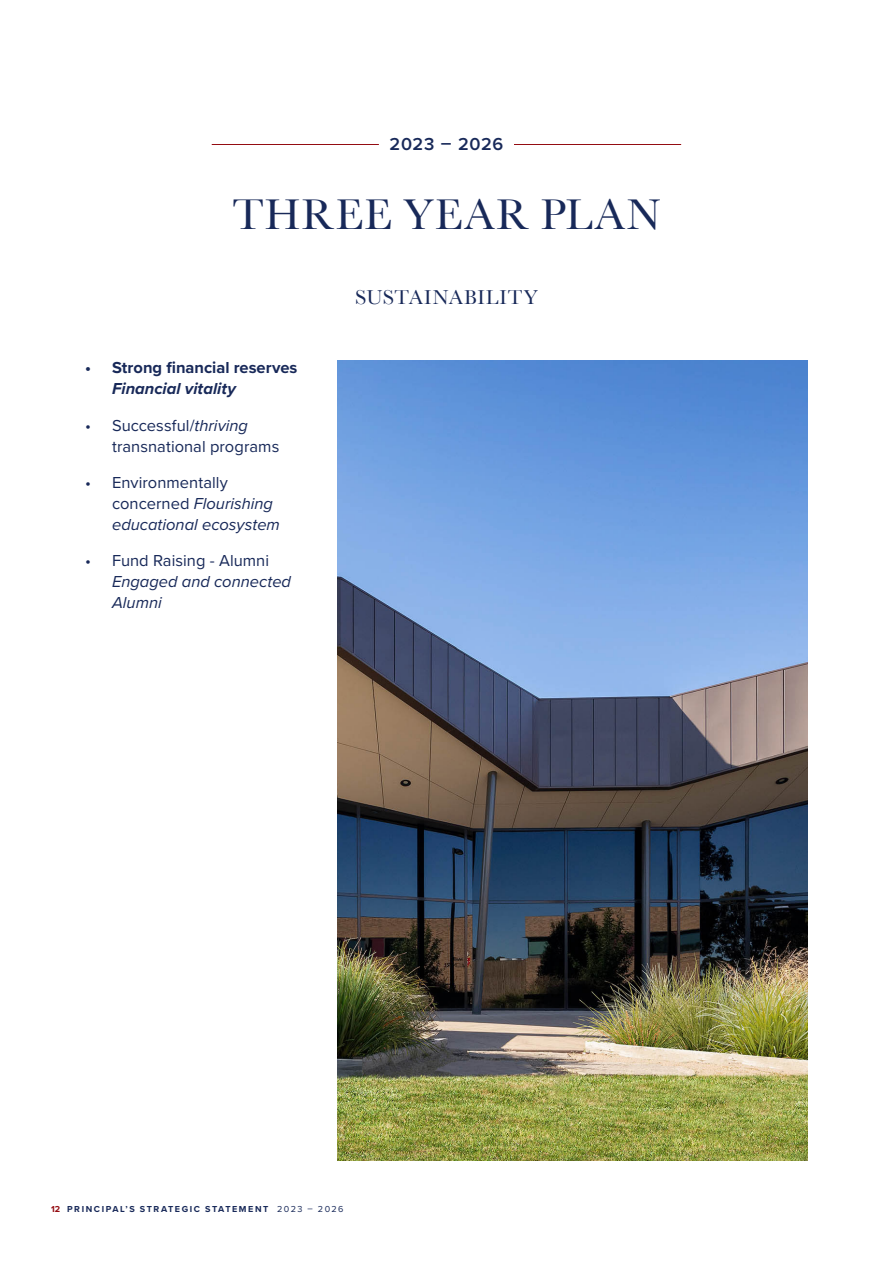
<style>
.page{position:relative;width:893px;height:1263px;background:#fff}
.page>*{position:absolute;margin:0;border:0;box-sizing:border-box;transform-origin:0 0}
.Heading_-_Main{font:45px "Baskerville";letter-spacing:.025em;color:#182959}
.Introduction___Openi{font:21px "Baskerville";letter-spacing:.045em;color:#182959}
.Heading_-_Supporting{font:600 18px "Proxima Nova";letter-spacing:.04em;color:#182959}
.t1{font:italic 16.5px/21px "Proxima Nova";color:#182959}
.t2{font:700 16.5px/21px "Proxima Nova";color:#182959}
.t3{font:16.5px/21px "Proxima Nova";letter-spacing:.005em;color:#182959}
.t4{font:700 9px "Proxima Nova";letter-spacing:.175em;color:#182959}
.s1{font-style:italic}
.s2{font-style:normal}
.s3{color:#940c12}
.s4{font-weight:400}
</style>
<div class="page">
<img style="left:337px;top:360px;width:471px;height:801px">
<hr style="left:212px;top:144px;width:167px;height:1px;background:#940c12">
<hr style="left:514px;top:144px;width:167px;height:1px;background:#940c12">
<p class="Heading_-_Supporting" style="left:390px;top:131px;width:115px">2023 – 2026</p>
<p class="Heading_-_Main" style="left:232px;top:188px;width:430px">THREE YEAR PLAN</p>
<p class="t2" style="left:112px;top:357px;width:187px;text-indent:-27px">• Strong financial reserves<br><span class="s1">Financial vitality</span></p>
<p class="t3" style="left:112px;top:414px;width:169px;text-indent:-27px">• Successful/<span class="s1">thriving </span>transnational programs</p>
<p class="t1" style="left:112px;top:471px;width:169px;text-indent:-27px"><span class="s2">• Environmentally concerned</span> Flourishing educational ecosystem</p>
<p class="t1" style="left:112px;top:549px;width:181px;text-indent:-27px"><span class="s2">• Fund Raising - Alumni<br></span>Engaged and connected<br>Alumni</p>
<p class="Introduction___Openi" style="left:355px;top:285px;width:184px">SUSTAINABILITY</p>
<p class="t4" style="left:51px;top:1202px;width:294px"><span class="s3">12</span> PRINCIPAL’S STRATEGIC STATEMENT <span class="s4">2023 – 2026</span></p>
</div>
